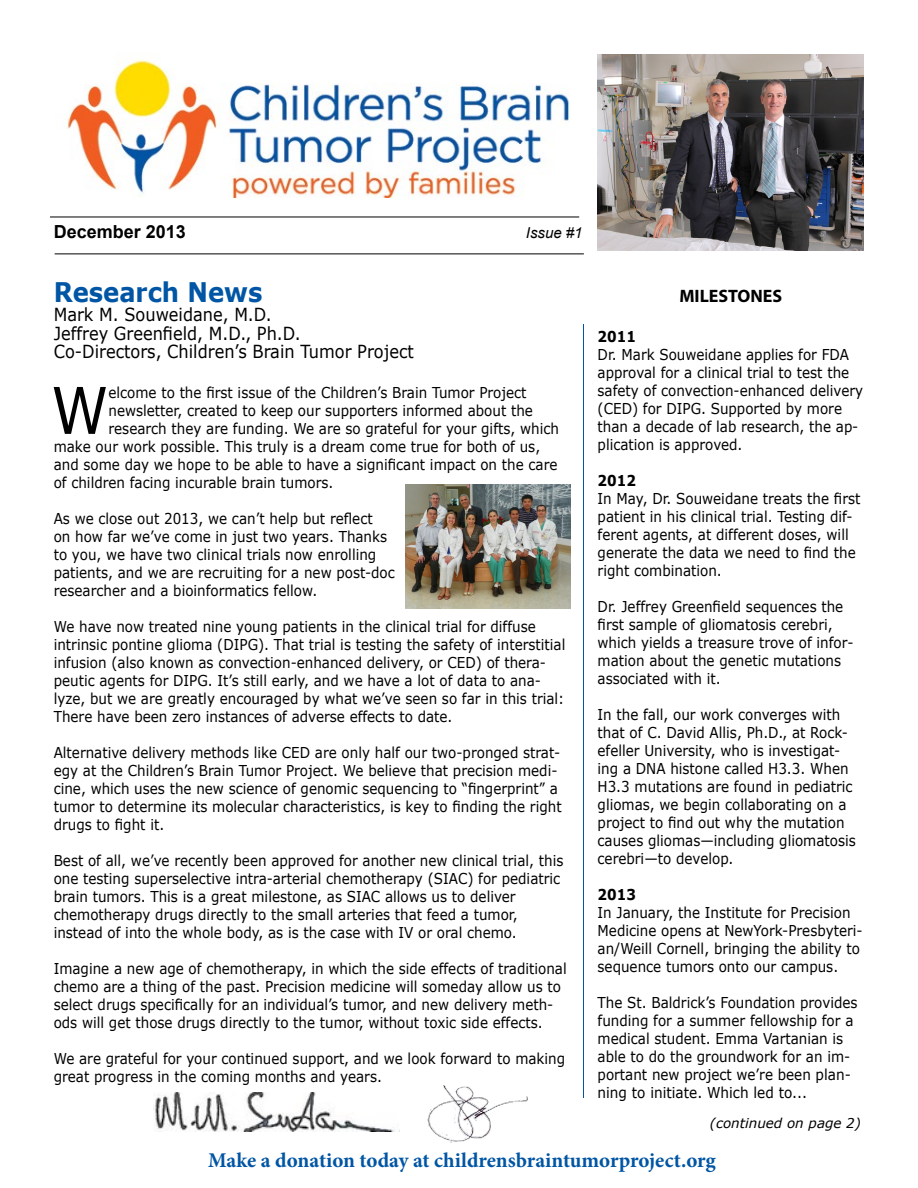
<style>
.page{position:relative;width:918px;height:1188px;background:#fff}
.page>*{position:absolute;margin:0;border:0;box-sizing:border-box;transform-origin:0 0}
.t1{font:64.5px "Verdana";color:#000;scale:.9 1}
.t2{font:700 27px "Verdana";color:#0055a4;scale:.9 1}
.t3{font:700 21px "Minion Pro";color:#0055a4}
.t4{font:18px/18.8px "Verdana";color:#000;scale:.9 1}
.t5{font:700 18px "Arial";color:#000}
.t6{font:700 18px "Myriad Pro";color:#000}
.t7{font:15px/18px "Verdana";color:#000;scale:.9 1}
.t8{font:700 15px "Verdana";color:#000;scale:.9 1}
.t9{font:italic 15px "Arial";color:#000}
.t10{font:italic 13.5px "Verdana";color:#000}
</style>
<div class="page">
<hr style="left:55px;top:254px;width:529px;height:1px;background:#000">
<hr style="left:583px;top:324px;width:1px;height:774px;background:#0055a4">
<img style="left:67px;top:60px;width:503px;height:138px">
<hr style="left:50px;top:217px;width:529px;height:1px;background:#000">
<img style="left:598px;top:54px;width:266px;height:196px">
<img style="left:428px;top:1085px;width:100px;height:58px">
<img style="left:153px;top:1092px;width:242px;height:39px">
<img style="left:405px;top:484px;width:166px;height:124px">
<p class="t5" style="left:54px;top:220px;width:134px">December 2013</p>
<p class="t9" style="left:526px;top:223px;width:58px">Issue #1</p>
<h2 class="t2" style="left:54px;top:273px;width:234px">Research News</h2>
<p class="t4" style="left:54px;top:305px;width:402px">Mark M. Souweidane, M.D.<br>Jeffrey Greenfield, M.D., Ph.D.<br>Co-Directors, Children’s Brain Tumor Project</p>
<h1 class="t1" style="left:51px;top:366px;width:65px">W</h1>
<p class="t7" style="left:109px;top:383px;width:466px">elcome to the first issue of the Children’s Brain Tumor Project</p>
<p class="t7" style="left:109px;top:401px;width:473px">newsletter, created to keep our supporters informed about the</p>
<p class="t7" style="left:109px;top:419px;width:502px">research they are funding. We are so grateful for your gifts, which</p>
<p class="t7" style="left:54px;top:437px;width:542px">make our work possible. This truly is a dream come true for both of us,</p>
<p class="t7" style="left:54px;top:455px;width:561px">and some day we hope to be able to have a significant impact on the care</p>
<p class="t7" style="left:54px;top:473px;width:312px">of children facing incurable brain tumors.</p>
<p class="t7" style="left:54px;top:509px;width:381px">As we close out 2013, we can’t help but reflect<br>on how far we’ve come in just two years. Thanks to you, we have two clinical trials now enrolling patients, and we are recruiting for a new post-doc researcher and a bioinformatics fellow.</p>
<p class="t7" style="left:54px;top:617px;width:570px">We have now treated nine young patients in the clinical trial for diffuse intrinsic pontine glioma (DIPG). That trial is testing the safety of interstitial infusion (also known as convection-enhanced delivery, or CED) of thera&shy;peutic agents for DIPG. It’s still early, and we have a lot of data to ana&shy;lyze, but we are greatly encouraged by what we’ve seen so far in this trial:<br>There have been zero instances of adverse effects to date.</p>
<p class="t7" style="left:54px;top:743px;width:566px">Alternative delivery methods like CED are only half our two-pronged strat&shy;egy at the Children’s Brain Tumor Project. We believe that precision medi&shy;cine, which uses the new science of genomic sequencing to “fingerprint” a tumor to determine its molecular characteristics, is key to finding the right drugs to fight it.</p>
<p class="t7" style="left:54px;top:851px;width:568px">Best of all, we’ve recently been approved for another new clinical trial, this one testing superselective intra-arterial chemotherapy (SIAC) for pediatric brain tumors. This is a great milestone, as SIAC allows us to deliver chemotherapy drugs directly to the small arteries that feed a tumor, instead of into the whole body, as is the case with IV or oral chemo.</p>
<p class="t7" style="left:54px;top:959px;width:572px">Imagine a new age of chemotherapy, in which the side effects of traditional chemo are a thing of the past. Precision medicine will someday allow us to select drugs specifically for an individual’s tumor, and new delivery meth&shy;ods will get those drugs directly to the tumor, without toxic side effects.</p>
<p class="t7" style="left:54px;top:1049px;width:570px">We are grateful for your continued support, and we look forward to making great progress in the coming months and years.</p>
<p class="t6" style="left:679px;top:285px;width:104px">MILESTONES</p>
<p class="t8" style="left:598px;top:326px;width:44px">2011</p>
<p class="t7" style="left:598px;top:345px;width:297px">Dr. Mark Souweidane applies for FDA approval for a clinical trial to test the safety of convection-enhanced delivery (CED) for DIPG. Supported by more than a decade of lab research, the ap&shy;plication is approved.</p>
<p class="t8" style="left:598px;top:470px;width:44px">2012</p>
<p class="t7" style="left:598px;top:489px;width:294px">In May, Dr. Souweidane treats the first patient in his clinical trial. Testing dif&shy;ferent agents, at different doses, will generate the data we need to find the right combination.</p>
<p class="t7" style="left:598px;top:597px;width:286px">Dr. Jeffrey Greenfield sequences the first sample of gliomatosis cerebri, which yields a treasure trove of infor&shy;mation about the genetic mutations associated with it.</p>
<p class="t7" style="left:598px;top:705px;width:288px">In the fall, our work converges with that of C. David Allis, Ph.D., at Rock&shy;efeller University, who is investigat&shy;ing a DNA histone called H3.3. When H3.3 mutations are found in pediatric gliomas, we begin collaborating on a project to find out why the mutation causes gliomas—including gliomatosis cerebri—to develop.</p>
<p class="t8" style="left:598px;top:884px;width:44px">2013</p>
<p class="t7" style="left:598px;top:903px;width:296px">In January, the Institute for Precision Medicine opens at NewYork-Presbyteri&shy;an/Weill Cornell, bringing the ability to sequence tumors onto our campus.</p>
<p class="t7" style="left:598px;top:993px;width:290px">The St. Baldrick’s Foundation provides funding for a summer fellowship for a medical student. Emma Vartanian is able to do the groundwork for an im&shy;portant new project we’re been plan&shy;ning to initiate. Which led to...</p>
<p class="t10" style="left:710px;top:1114px;width:153px">(continued on page 2)</p>
<h3 class="t3" style="left:208px;top:1146px;width:509px">Make a donation today at childrensbraintumorproject.org</h3>
</div>
